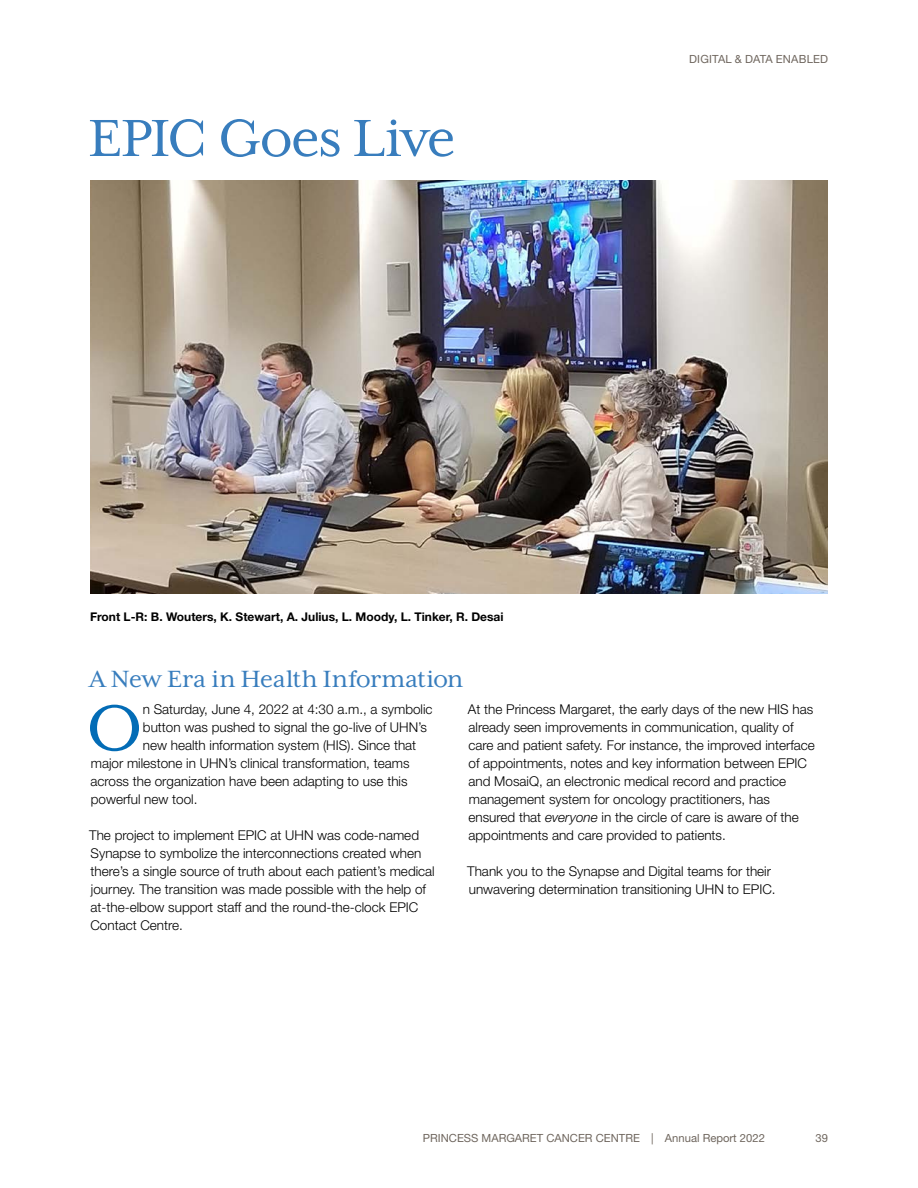
<style>
.page{position:relative;width:918px;height:1188px;background:#fff}
.page>*{position:absolute;margin:0;border:0;box-sizing:border-box;transform-origin:0 0}
.Body_Drop{font:73.5px "Mrs Eaves XL Serif OT";color:#036cb6}
.Head2{font:60px "Mrs Eaves XL Serif OT";letter-spacing:-.02em;color:#387dbd}
.Head3{font:27px "Mrs Eaves XL Serif OT";letter-spacing:-.005em;color:#387dbd}
.Body{font:300 13.5px/18px "Helvetica Neue LT Std";color:#000}
.Body_Drop-2{font:300 13.5px "Helvetica Neue LT Std";color:#000}
.t1{font:700 12px "Helvetica Neue LT Std";color:#000}
.Tabs{font:11.25px "Helvetica Neue LT Std";color:#6f665e}
.s1{font-style:italic}
</style>
<div class="page">
<img style="left:90px;top:180px;width:738px;height:414px">
<p class="Head2" style="left:89px;top:106px;width:369px">EPIC Goes Live</p>
<p class="t1" style="left:90px;top:609px;width:415px">Front L-R: B. Wouters, K. Stewart, A. Julius, L. Moody, L. Tinker, R. Desai</p>
<p class="Tabs" style="left:689px;top:52px;width:140px">DIGITAL &amp; DATA ENABLED</p>
<p class="Head3" style="left:90px;top:664px;width:375px">A New Era in Health Information</p>
<p class="Body_Drop" style="left:87px;top:688px;width:56px">O</p>
<p class="Body_Drop-2" style="left:143px;top:701px;width:291px">n Saturday, June 4, 2022 at 4:30 a.m., a symbolic</p>
<p class="Body" style="left:468px;top:700px;width:348px">At the Princess Margaret, the early days of the new HIS has already seen improvements in communication, quality of care and patient safety. For instance, the improved interface of appointments, notes and key information between EPIC and MosaiQ, an electronic medical record and practice management system for oncology practitioners, has ensured that <span class="s1">everyone</span> in the circle of care is aware of the appointments and care provided to patients.</p>
<p class="Body" style="left:467px;top:862px;width:310px">Thank you to the Synapse and Digital teams for their unwavering determination transitioning UHN to EPIC.</p>
<p class="Body_Drop-2" style="left:143px;top:719px;width:286px">button was pushed to signal the go-live of UHN’s</p>
<p class="Body_Drop-2" style="left:143px;top:737px;width:275px">new health information system (HIS). Since that</p>
<p class="Body_Drop-2" style="left:91px;top:755px;width:320px">major milestone in UHN’s clinical transformation, teams</p>
<p class="Body_Drop-2" style="left:91px;top:773px;width:319px">across the organization have been adapting to use this</p>
<p class="Body_Drop-2" style="left:91px;top:791px;width:108px">powerful new tool.</p>
<p class="Body" style="left:89px;top:826px;width:347px">The project to implement EPIC at UHN was code-named Synapse to symbolize the interconnections created when there’s a single source of truth about each patient’s medical journey. The transition was made possible with the help of at-the-elbow support staff and the round-the-clock EPIC Contact Centre.</p>
<p class="Tabs" style="left:423px;top:1131px;width:344px">PRINCESS MARGARET CANCER CENTRE | Annual Report 2022</p>
<p class="Tabs" style="left:815px;top:1131px;width:14px">39</p>
</div>
